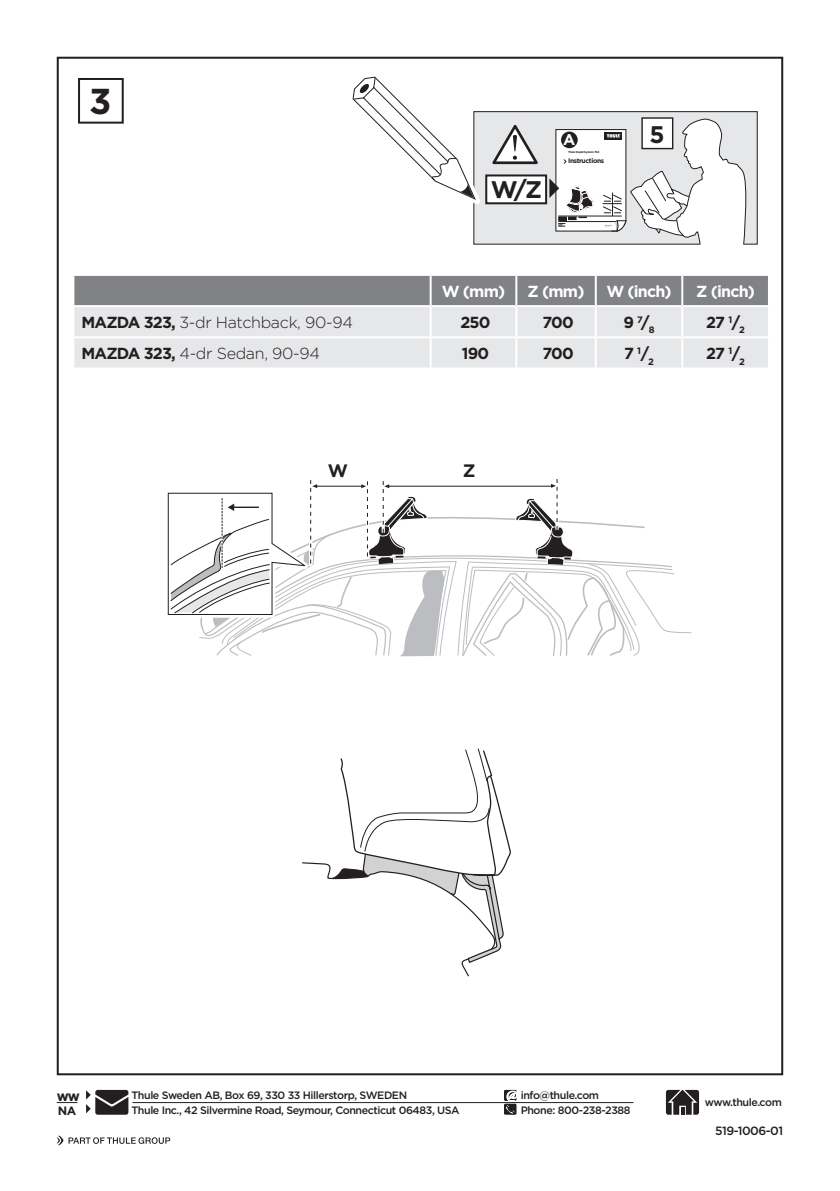
<style>
.page{position:relative;width:840px;height:1191px;background:#fff}
.page>*{position:absolute;margin:0;border:0;box-sizing:border-box;transform-origin:0 0}
.t1{font:700 36px "Gotham";color:#231f20}
.t2{font:700 24px "Gotham";color:#231f20}
.t3{font:700 18px "Gotham";color:#231f20}
.t4{font:300 16px "Gotham";letter-spacing:-.02em;color:#231f20}
.t5{font:700 16px "Gotham";letter-spacing:-.05em;color:#231f20}
.t6{font:700 16px "Gotham";letter-spacing:-.05em;color:#fff}
.t7{font:700 15.4px "Gotham";color:#fff}
.t8{font:700 14px "Gotham";color:#231f20}
.t9{font:500 12px "Gotham";letter-spacing:-.04em;color:#231f20}
.t10{font:700 12px "Gotham";color:#231f20}
.t11{font:500 10.6px "Gotham";letter-spacing:-.04em;color:#231f20}
.t12{font:700 6.6px "Gotham";letter-spacing:-.05em;color:#231f20}
.t13{font:700 2.8px "Gotham";letter-spacing:-.05em;color:#231f20}
.s1{font-weight:700}
</style>
<div class="page">
<svg style="left:57px;top:1135px;width:113px;height:10px"></svg>
<div style="left:74px;top:276px;width:693px;height:29px;background:#808285"></div>
<div style="left:74px;top:307px;width:693px;height:60px;background:#e6e7e9"></div>
<hr style="left:429px;top:276px;width:2px;height:29px;background:#fff">
<hr style="left:515px;top:276px;width:2px;height:29px;background:#fff">
<hr style="left:594px;top:276px;width:2px;height:29px;background:#fff">
<hr style="left:681px;top:276px;width:2px;height:29px;background:#fff">
<hr style="left:429px;top:307px;width:2px;height:29px;background:#fff">
<hr style="left:515px;top:307px;width:2px;height:29px;background:#fff">
<hr style="left:594px;top:307px;width:2px;height:29px;background:#fff">
<hr style="left:681px;top:307px;width:2px;height:29px;background:#fff">
<hr style="left:72px;top:336px;width:358px;height:2px;background:#fff">
<hr style="left:430px;top:336px;width:86px;height:2px;background:#fff">
<hr style="left:429px;top:338px;width:2px;height:29px;background:#fff">
<hr style="left:516px;top:336px;width:79px;height:2px;background:#fff">
<hr style="left:515px;top:338px;width:2px;height:29px;background:#fff">
<hr style="left:595px;top:336px;width:87px;height:2px;background:#fff">
<hr style="left:594px;top:338px;width:2px;height:29px;background:#fff">
<hr style="left:682px;top:336px;width:87px;height:2px;background:#fff">
<hr style="left:681px;top:338px;width:2px;height:29px;background:#fff">
<svg style="left:162px;top:347px;width:529px;height:630px"></svg>
<div style="left:78px;top:78px;width:46px;height:46px;border:2px solid #231f20"></div>
<svg style="left:57px;top:1102px;width:20px;height:1px"></svg>
<hr style="left:132px;top:1102px;width:501px;height:1px;background:#231f20">
<svg style="left:665px;top:1089px;width:33px;height:25px"></svg>
<svg style="left:86px;top:1090px;width:42px;height:24px"></svg>
<svg style="left:504px;top:1090px;width:12px;height:24px"></svg>
<div style="left:473px;top:112px;width:283px;height:132px;background:#e6e7e9"></div>
<div style="left:473px;top:111px;width:284px;height:134px;border:1px solid #231f20"></div>
<div style="left:486px;top:175px;width:60px;height:28px;background:#fff"></div>
<div style="left:485px;top:174px;width:62px;height:30px;border:2px solid #231f20"></div>
<svg style="left:352px;top:76px;width:185px;height:137px"></svg>
<svg style="left:549px;top:118px;width:199px;height:127px"></svg>
<div style="left:560px;top:132px;width:17px;height:16px;background:#231f20;border-radius:50%"></div>
<p class="t1" style="left:89px;top:77px;width:24px">3</p>
<p class="t2" style="left:490px;top:174px;width:53px">W/Z</p>
<p class="t7" style="left:563px;top:129px;width:14px">A</p>
<p class="t13" style="left:567px;top:150px;width:33px">Thule Rapid System 754</p>
<p class="t12" style="left:567px;top:156px;width:38px">Instructions</p>
<p class="t2" style="left:649px;top:119px;width:17px">5</p>
<p class="t6" style="left:441px;top:281px;width:65px">W (mm)</p>
<p class="t6" style="left:527px;top:281px;width:58px">Z (mm)</p>
<p class="t6" style="left:606px;top:281px;width:67px">W (inch)</p>
<p class="t6" style="left:695px;top:281px;width:60px">Z (inch)</p>
<p class="t4" style="left:81px;top:312px;width:273px"><span class="s1">MAZDA 323,</span> 3-dr Hatchback, 90-94</p>
<p class="t5" style="left:460px;top:312px;width:32px">250</p>
<p class="t5" style="left:542px;top:312px;width:33px">700</p>
<p class="t5" style="left:623px;top:312px;width:33px">9 <sup>7</sup>/<sub>8</sub></p>
<p class="t5" style="left:705px;top:312px;width:40px">27 <sup>1</sup>/<sub>2</sub></p>
<p class="t4" style="left:81px;top:343px;width:240px"><span class="s1">MAZDA 323,</span> 4-dr Sedan, 90-94</p>
<p class="t5" style="left:461px;top:343px;width:29px">190</p>
<p class="t5" style="left:542px;top:343px;width:33px">700</p>
<p class="t5" style="left:623px;top:343px;width:31px">7 <sup>1</sup>/<sub>2</sub></p>
<p class="t5" style="left:705px;top:343px;width:40px">27 <sup>1</sup>/<sub>2</sub></p>
<p class="t3" style="left:328px;top:459px;width:22px">W</p>
<p class="t3" style="left:462px;top:459px;width:14px">Z</p>
<p class="t8" style="left:57px;top:1086px;width:25px">ww</p>
<p class="t10" style="left:58px;top:1102px;width:20px">NA</p>
<p class="t11" style="left:131px;top:1088px;width:277px">Thule Sweden AB, Box 69, 330 33 Hillerstorp, SWEDEN</p>
<p class="t11" style="left:131px;top:1103px;width:329px">Thule Inc., 42 Silvermine Road, Seymour, Connecticut 06483, USA</p>
<p class="t11" style="left:520px;top:1088px;width:80px">info@thule.com</p>
<p class="t11" style="left:520px;top:1103px;width:111px">Phone: 800-238-2388</p>
<p class="t11" style="left:704px;top:1095px;width:78px">www.thule.com</p>
<p class="t9" style="left:714px;top:1122px;width:70px">519-1006-01</p>
</div>
